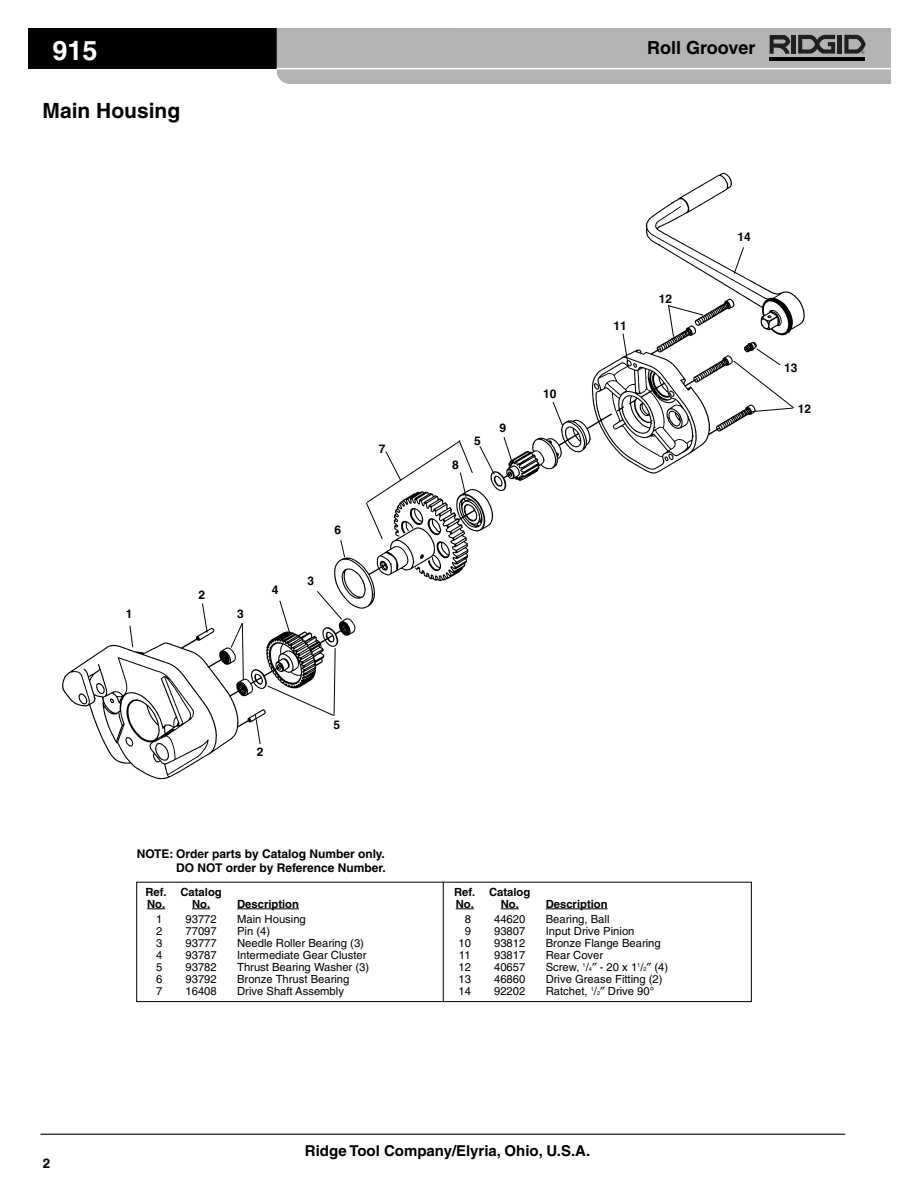
<style>
.page{position:relative;width:918px;height:1188px;background:#fff}
.page>*{position:absolute;margin:0;border:0;box-sizing:border-box;transform-origin:0 0}
.t1{font:700 27px "Helvetica";color:#fff}
.t2{font:700 21px "Helvetica";color:#000}
.t3{font:700 18px "Helvetica";color:#000}
.t4{font:700 15px "Helvetica";color:#000}
.t5{font:700 13.5px "Helvetica";color:#000}
.t6{font:700 12px/13.5px "Helvetica";color:#000;text-align:right}
.t7{font:11.25px "Helvetica";color:#000}
.t8{font:700 11.25px/12px "Helvetica";color:#000}
.s1{font-size:5.7px}
</style>
<div class="page">
<hr style="left:40px;top:1134px;width:805px;height:1px;background:#000">
<div style="left:28px;top:28px;width:427px;height:41px;background:#000"></div>
<svg style="left:277px;top:28px;width:614px;height:56px"></svg>
<img style="left:62px;top:172px;width:743px;height:608px">
<div style="left:136px;top:882px;width:616px;height:120px;border:1px solid #000"></div>
<svg style="left:147px;top:909px;width:18px;height:1px"></svg>
<svg style="left:192px;top:909px;width:18px;height:1px"></svg>
<hr style="left:237px;top:909px;width:62px;height:1px;background:#000">
<svg style="left:456px;top:909px;width:18px;height:1px"></svg>
<svg style="left:501px;top:909px;width:18px;height:1px"></svg>
<hr style="left:546px;top:909px;width:62px;height:1px;background:#000">
<hr style="left:443px;top:882px;width:1px;height:119px;background:#000">
<svg style="left:202px;top:603px;width:6px;height:30px"></svg>
<svg style="left:129px;top:625px;width:5px;height:23px"></svg>
<svg style="left:267px;top:647px;width:69px;height:70px"></svg>
<svg style="left:255px;top:714px;width:6px;height:31px"></svg>
<svg style="left:279px;top:600px;width:12px;height:35px"></svg>
<svg style="left:230px;top:622px;width:14px;height:59px"></svg>
<svg style="left:316px;top:590px;width:27px;height:30px"></svg>
<svg style="left:340px;top:539px;width:6px;height:19px"></svg>
<svg style="left:622px;top:333px;width:7px;height:30px"></svg>
<svg style="left:552px;top:401px;width:11px;height:25px"></svg>
<svg style="left:503px;top:436px;width:9px;height:25px"></svg>
<svg style="left:667px;top:304px;width:37px;height:34px"></svg>
<svg style="left:733px;top:246px;width:12px;height:29px"></svg>
<svg style="left:733px;top:348px;width:62px;height:65px"></svg>
<svg style="left:479px;top:445px;width:16px;height:30px"></svg>
<svg style="left:365px;top:439px;width:108px;height:101px"></svg>
<p class="t1" style="left:53px;top:40px;width:47px">915</p>
<p class="t3" style="left:647px;top:41px;width:110px">Roll Groover</p>
<p class="t2" style="left:43px;top:103px;width:139px">Main Housing</p>
<p class="t6" style="left:126px;top:608px;width:8px">1</p>
<p class="t6" style="left:198px;top:590px;width:8px">2</p>
<p class="t6" style="left:237px;top:608px;width:8px">3</p>
<p class="t6" style="left:272px;top:585px;width:8px">4</p>
<p class="t6" style="left:307px;top:575px;width:8px">3</p>
<p class="t6" style="left:335px;top:525px;width:8px">6</p>
<p class="t6" style="left:379px;top:443px;width:8px">7</p>
<p class="t6" style="left:257px;top:746px;width:8px">2</p>
<p class="t6" style="left:334px;top:720px;width:8px">5</p>
<p class="t6" style="left:137px;top:848px;width:251px">NOTE: Order parts by Catalog Number only.<br>DO NOT order by Reference Number.</p>
<p class="t8" style="left:146px;top:887px;width:78px">Ref. Catalog<br>No. No.</p>
<p class="t8" style="left:237px;top:899px;width:63px">Description</p>
<p class="t7" style="left:156px;top:915px;width:8px">1</p>
<p class="t7" style="left:186px;top:915px;width:33px">93772</p>
<p class="t7" style="left:237px;top:915px;width:70px">Main Housing</p>
<p class="t7" style="left:156px;top:927px;width:8px">2</p>
<p class="t7" style="left:186px;top:927px;width:33px">77097</p>
<p class="t7" style="left:237px;top:927px;width:35px">Pin (4)</p>
<p class="t7" style="left:156px;top:939px;width:8px">3</p>
<p class="t7" style="left:186px;top:939px;width:33px">93777</p>
<p class="t7" style="left:237px;top:939px;width:128px">Needle Roller Bearing (3)</p>
<p class="t7" style="left:156px;top:951px;width:8px">4</p>
<p class="t7" style="left:186px;top:951px;width:33px">93787</p>
<p class="t7" style="left:237px;top:951px;width:131px">Intermediate Gear Cluster</p>
<p class="t7" style="left:156px;top:963px;width:8px">5</p>
<p class="t7" style="left:186px;top:963px;width:33px">93782</p>
<p class="t7" style="left:237px;top:963px;width:134px">Thrust Bearing Washer (3)</p>
<p class="t7" style="left:156px;top:975px;width:8px">6</p>
<p class="t7" style="left:186px;top:975px;width:33px">93792</p>
<p class="t7" style="left:237px;top:975px;width:114px">Bronze Thrust Bearing</p>
<p class="t7" style="left:156px;top:987px;width:8px">7</p>
<p class="t7" style="left:186px;top:987px;width:33px">16408</p>
<p class="t7" style="left:237px;top:987px;width:108px">Drive Shaft Assembly</p>
<p class="t6" style="left:452px;top:459px;width:8px">8</p>
<p class="t6" style="left:474px;top:435px;width:8px">5</p>
<p class="t6" style="left:499px;top:422px;width:8px">9</p>
<p class="t6" style="left:543px;top:388px;width:15px">10</p>
<p class="t6" style="left:614px;top:320px;width:15px">11</p>
<p class="t6" style="left:659px;top:293px;width:15px">12</p>
<p class="t6" style="left:737px;top:232px;width:15px">14</p>
<p class="t6" style="left:784px;top:362px;width:15px">13</p>
<p class="t6" style="left:798px;top:403px;width:15px">12</p>
<p class="t8" style="left:454px;top:887px;width:78px">Ref. Catalog<br>No. No.</p>
<p class="t8" style="left:546px;top:899px;width:63px">Description</p>
<p class="t7" style="left:465px;top:915px;width:8px">8</p>
<p class="t7" style="left:494px;top:915px;width:33px">44620</p>
<p class="t7" style="left:546px;top:915px;width:65px">Bearing, Ball</p>
<p class="t7" style="left:465px;top:927px;width:8px">9</p>
<p class="t7" style="left:494px;top:927px;width:33px">93807</p>
<p class="t7" style="left:546px;top:927px;width:90px">Input Drive Pinion</p>
<p class="t7" style="left:459px;top:939px;width:14px">10</p>
<p class="t7" style="left:494px;top:939px;width:33px">93812</p>
<p class="t7" style="left:546px;top:939px;width:117px">Bronze Flange Bearing</p>
<p class="t7" style="left:459px;top:951px;width:13px">11</p>
<p class="t7" style="left:494px;top:951px;width:33px">93817</p>
<p class="t7" style="left:546px;top:951px;width:59px">Rear Cover</p>
<p class="t7" style="left:459px;top:963px;width:14px">12</p>
<p class="t7" style="left:494px;top:963px;width:33px">40657</p>
<p class="t7" style="left:546px;top:963px;width:124px">Screw, <sup>1</sup>/<span class="s1">4</span> - 20 x 1<sup>1</sup>/<span class="s1">2</span> (4)</p>
<p class="t7" style="left:459px;top:975px;width:14px">13</p>
<p class="t7" style="left:494px;top:975px;width:33px">46860</p>
<p class="t7" style="left:546px;top:975px;width:118px">Drive Grease Fitting (2)</p>
<p class="t7" style="left:459px;top:987px;width:14px">14</p>
<p class="t7" style="left:494px;top:987px;width:33px">92202</p>
<p class="t7" style="left:546px;top:987px;width:110px">Ratchet, <sup>1</sup>/<span class="s1">2</span> Drive 90°</p>
<p class="t5" style="left:43px;top:1158px;width:9px">2</p>
<p class="t4" style="left:305px;top:1145px;width:287px">Ridge Tool Company/Elyria, Ohio, U.S.A.</p>
</div>
